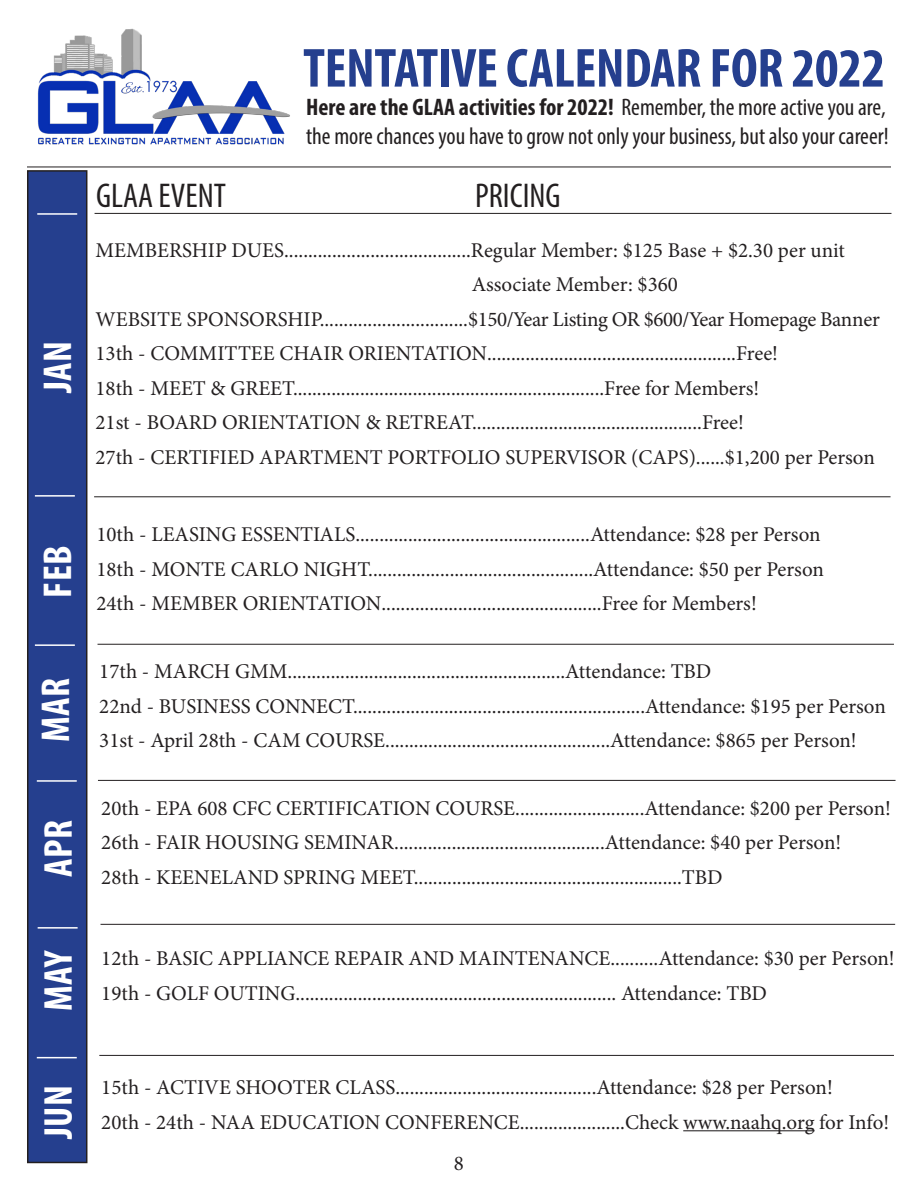
<style>
.page{position:relative;width:918px;height:1188px;background:#fff}
.page>*{position:absolute;margin:0;border:0;box-sizing:border-box;transform-origin:0 0}
.t1{font:700 condensed 55.5px "Myriad Pro";letter-spacing:-.005em;color:#253f8e}
.t2{font:700 condensed 40.5px "Myriad Pro";letter-spacing:.01em;color:#fff}
.t3{font:condensed 34.5px "Myriad Pro";color:#231f20}
.t4{font:condensed 24px/28.8px "Myriad Pro";color:#231f20}
.t5{font:21px "Minion Pro";color:#231f20}
.s1{font-weight:700}
</style>
<div class="page">
<img style="left:37px;top:28px;width:253px;height:117px">
<hr style="left:27px;top:167px;width:864px;height:1px;background:#231f20">
<div style="left:28px;top:171px;width:59px;height:991px;background:#253f8e"></div>
<div style="left:27px;top:170px;width:60px;height:993px;border:2px solid #231f20"></div>
<hr style="left:95px;top:213px;width:796px;height:1px;background:#231f20">
<hr style="left:94px;top:497px;width:797px;height:1px;background:#231f20">
<hr style="left:98px;top:644px;width:796px;height:1px;background:#231f20">
<hr style="left:98px;top:780px;width:798px;height:1px;background:#231f20">
<hr style="left:35px;top:495px;width:40px;height:2px;background:#fff">
<hr style="left:35px;top:644px;width:40px;height:2px;background:#fff">
<hr style="left:37px;top:780px;width:40px;height:2px;background:#fff">
<hr style="left:38px;top:927px;width:40px;height:2px;background:#fff">
<hr style="left:101px;top:924px;width:794px;height:1px;background:#231f20">
<hr style="left:37px;top:1057px;width:40px;height:1px;background:#fff">
<hr style="left:99px;top:1055px;width:795px;height:1px;background:#231f20">
<hr style="left:683px;top:1130px;width:132px;height:1px;background:#231f20">
<hr style="left:37px;top:213px;width:40px;height:2px;background:#fff">
<p class="t1" style="left:303px;top:33px;width:584px">TENTATIVE CALENDAR FOR 2022</p>
<p class="t4" style="left:306px;top:92px;width:584px"><span class="s1">Here are the GLAA activities for 2022!</span> Remember, the more active you are, the more chances you have to grow not only your business, but also your career!</p>
<p class="t2" style="left:32px;top:393px;width:54px;rotate:-90deg">JAN</p>
<p class="t2" style="left:32px;top:598px;width:54px;rotate:-90deg">FEB</p>
<p class="t2" style="left:30px;top:742px;width:66px;rotate:-90deg">MAR</p>
<p class="t2" style="left:33px;top:877px;width:58px;rotate:-90deg">APR</p>
<p class="t3" style="left:96px;top:174px;width:131px">GLAA EVENT</p>
<p class="t3" style="left:475px;top:174px;width:87px">PRICING</p>
<p class="t5" style="left:96px;top:236px;width:751px">MEMBERSHIP DUES.......................................Regular Member: $125 Base + $2.30 per unit</p>
<p class="t5" style="left:472px;top:270px;width:207px">Associate Member: $360</p>
<p class="t5" style="left:96px;top:305px;width:786px">WEBSITE SPONSORSHIP...............................$150/Year Listing OR $600/Year Homepage Banner</p>
<p class="t5" style="left:96px;top:339px;width:684px">13th - COMMITTEE CHAIR ORIENTATION....................................................Free!</p>
<p class="t5" style="left:96px;top:374px;width:665px">18th - MEET &amp; GREET.................................................................Free for Members!</p>
<p class="t5" style="left:96px;top:408px;width:650px">21st - BOARD ORIENTATION &amp; RETREAT................................................Free!</p>
<p class="t5" style="left:96px;top:443px;width:781px">27th - CERTIFIED APARTMENT PORTFOLIO SUPERVISOR (CAPS)......$1,200 per Person</p>
<p class="t5" style="left:96px;top:520px;width:726px">10th - LEASING ESSENTIALS.................................................Attendance: $28 per Person</p>
<p class="t5" style="left:96px;top:555px;width:729px">18th - MONTE CARLO NIGHT...............................................Attendance: $50 per Person</p>
<p class="t5" style="left:96px;top:589px;width:662px">24th - MEMBER ORIENTATION..............................................Free for Members!</p>
<p class="t5" style="left:99px;top:658px;width:614px">17th - MARCH GMM..........................................................Attendance: TBD</p>
<p class="t5" style="left:99px;top:692px;width:788px">22nd - BUSINESS CONNECT.............................................................Attendance: $195 per Person</p>
<p class="t5" style="left:99px;top:727px;width:759px">31st - April 28th - CAM COURSE...............................................Attendance: $865 per Person!</p>
<p class="t5" style="left:101px;top:794px;width:791px">20th - EPA 608 CFC CERTIFICATION COURSE...........................Attendance: $200 per Person!</p>
<p class="t5" style="left:101px;top:829px;width:741px">26th - FAIR HOUSING SEMINAR............................................Attendance: $40 per Person!</p>
<p class="t5" style="left:101px;top:863px;width:623px">28th - KEENELAND SPRING MEET........................................................TBD</p>
<p class="t2" style="left:33px;top:1011px;width:63px;rotate:-90deg">MAY</p>
<p class="t5" style="left:101px;top:945px;width:795px">12th - BASIC APPLIANCE REPAIR AND MAINTENANCE..........Attendance: $30 per Person!</p>
<p class="t5" style="left:101px;top:979px;width:667px">19th - GOLF OUTING................................................................... Attendance: TBD</p>
<p class="t2" style="left:33px;top:1139px;width:55px;rotate:-90deg">JUN</p>
<p class="t5" style="left:101px;top:1073px;width:733px">15th - ACTIVE SHOOTER CLASS..........................................Attendance: $28 per Person!</p>
<p class="t5" style="left:101px;top:1108px;width:789px">20th - 24th - NAA EDUCATION CONFERENCE......................Check www.naahq.org for Info!</p>
<p class="t5" style="left:454px;top:1149px;width:12px">8</p>
</div>
